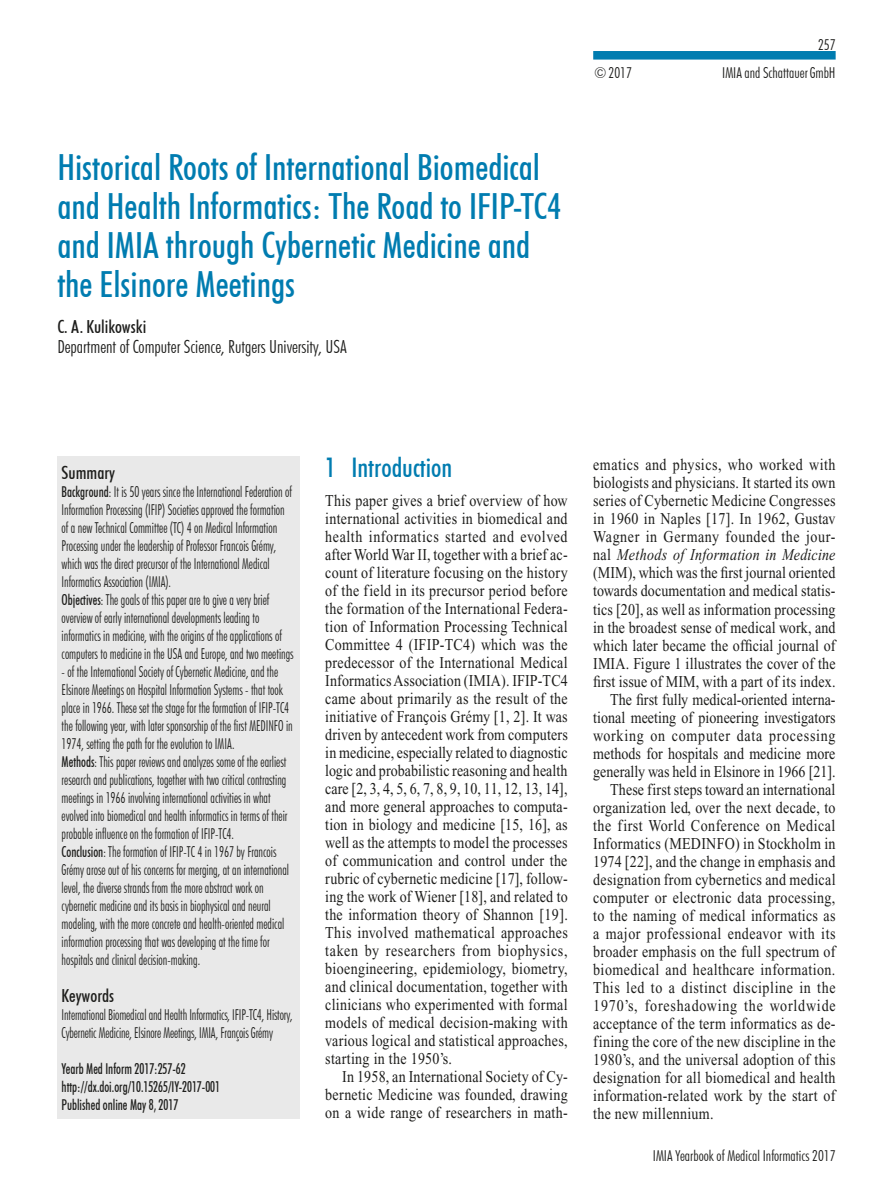
<style>
.page{position:relative;width:893px;height:1191px;background:#fff}
.page>*{position:absolute;margin:0;border:0;box-sizing:border-box;transform-origin:0 0}
.t1{font:500 condensed 36px/39px "Futura BT";color:#007cb0}
.t2{font:500 condensed 27px "Futura BT";color:#007cb0}
.t3{font:300 condensed 18px "Futura BT";color:#1d1d1b}
.t4{font:500 condensed 18px "Futura BT";color:#1d1d1b}
.t5{font:16.5px/18px "Times";letter-spacing:.02em;color:#1d1d1b;text-align:justify;scale:.85 1}
.t6{font:16.5px "Times";letter-spacing:.04em;color:#1d1d1b;scale:.85 1}
.t7{font:16.5px "Times";color:#1d1d1b;scale:.85 1}
.t8{font:italic 16.5px "Times";letter-spacing:.025em;color:#1d1d1b;scale:.85 1}
.t9{font:16.5px "Times";letter-spacing:.06em;color:#1d1d1b;scale:.85 1}
.t10{font:16.5px "Times";letter-spacing:.05em;color:#1d1d1b;scale:.85 1}
.t11{font:300 condensed 15px/18px "Futura BT";color:#1d1d1b;scale:.85 1}
.t12{font:500 condensed 15px/18px "Futura BT";color:#1d1d1b;scale:.85 1}
.t13{font:300 condensed 15px "Futura BT";color:#1d1d1b}
.s1{font-weight:500}
.s2{font-family:"Times New Roman"}
.s3{font-style:normal}
</style>
<div class="page">
<div style="left:593px;top:51px;width:243px;height:9px;background:#007cb0"></div>
<div style="left:57px;top:456px;width:243px;height:662px;background:#e9e9e9"></div>
<h1 class="t1" style="left:57px;top:148px;width:505px">Historical Roots of International Biomedical and Health Informatics: The Road to IFIP-TC4 and IMIA through Cybernetic Medicine and the Elsinore Meetings</h1>
<p class="t4" style="left:57px;top:316px;width:90px">C. A. Kulikowski</p>
<p class="t3" style="left:57px;top:335px;width:291px">Department of Computer Science, Rutgers University, USA</p>
<p class="t13" style="left:818px;top:35px;width:19px">257</p>
<p class="t13" style="left:594px;top:63px;width:39px">©2017</p>
<p class="t13" style="left:722px;top:63px;width:115px">IMIA and SchattauerGmbH</p>
<p class="t4" style="left:62px;top:461px;width:55px">Summary</p>
<p class="t11" style="left:62px;top:482px;width:274px"><span class="s1">Background</span>: It is 50 years since the International Federation of Information Processing (IFIP) Societies approved the formation of a new Technical Committee (TC) 4 on Medical Information Processing under the leadership of Professor Francois Grémy, which was the direct precursor of the International Medical Informatics Association (IMIA).<br><span class="s1">Objectives</span>: The goals of this paper are to give a very brief overview of early international developments leading to informatics in medicine, with the origins of the applications of computers to medicine in the USA and Europe, and two meetings</p>
<p class="t11" style="left:62px;top:662px;width:273px">- of the International Society of Cybernetic Medicine, and the Elsinore Meetings on Hospital Information Systems - that took place in 1966. These set the stage for the formation of IFIP-TC4 the following year, with later sponsorship of the first MEDINFO in 1974, setting the path for the evolution to IMIA.<br><span class="s1">Methods</span>: This paper reviews and analyzes some of the earliest research and publications, together with two critical contrasting meetings in 1966 involving international activities in what evolved into biomedical and health informatics in terms of their probable influence on the formation of IFIP-TC4.<br><span class="s1">Conclusion</span>: The formation of IFIP-TC 4 in 1967 by Francois Grémy arose out of his concerns for merging, at an international level, the diverse strands from the more abstract work on cybernetic medicine and its basis in biophysical and neural modeling, with the more concrete and health-oriented medical information processing that was developing at the time for hospitals and clinical decision-making.</p>
<p class="t4" style="left:62px;top:985px;width:54px">Keywords</p>
<p class="t11" style="left:62px;top:1006px;width:273px">International Biomedical and Health Informatics, IFIP-TC4, History,<br>Cybernetic Medicine, Elsinore Meetings, IMIA, François Grémy</p>
<p class="t12" style="left:62px;top:1060px;width:188px">Yearb Med Inform 2017:257-62 http://dx.doi.org/10.15265/IY-2017-001<br>Published online May 8, 2017</p>
<h2 class="t2" style="left:325px;top:451px;width:129px">1 Introduction</h2>
<p class="t5" style="left:325px;top:491px;width:287px">This paper gives a brief overview of how international activities in biomedical and health informatics started and evolved after World War II, together with a brief ac&shy;count of literature focusing on the history of the field in its precursor period before the formation of the International Federa&shy;tion of Information Processing Technical Committee 4 (IFIP-TC4) which was the predecessor of the International Medical Informatics Association (IMIA). IFIP-TC4 came about primarily as the result of the initiative of Fran<span class="s2">ҫ</span>ois Grémy [1, 2]. It was driven by antecedent work from computers in medicine, especially related to diagnostic logic and probabilistic reasoning and health care [2, 3, 4, 5, 6, 7, 8, 9, 10, 11, 12, 13, 14], and more general approaches to computa&shy;tion in biology and medicine [15, 16], as well as the attempts to model the processes of communication and control under the rubric of cybernetic medicine [17], follow&shy;ing the work of Wiener [18], and related to the information theory of Shannon [19].<br>This involved mathematical approaches taken by researchers from biophysics, bioengineering, epidemiology, biometry, and clinical documentation, together with clinicians who experimented with formal models of medical decision-making with various logical and statistical approaches, starting in the 1950’s.</p>
<p class="t5" style="left:325px;top:1067px;width:287px;text-indent:17px">In 1958, an International Society of Cy&shy;bernetic Medicine was founded, drawing on a wide range of researchers in math-</p>
<p class="t5" style="left:593px;top:456px;width:287px">ematics and physics, who worked with</p>
<p class="t5" style="left:593px;top:474px;width:287px">biologists and physicians. It started its own</p>
<p class="t5" style="left:593px;top:492px;width:287px">series of Cybernetic Medicine Congresses</p>
<p class="t5" style="left:593px;top:510px;width:287px">in 1960 in Naples [17]. In 1962, Gustav</p>
<p class="t6" style="left:593px;top:528px;width:287px">Wagner in Germany founded the jour-</p>
<p class="t8" style="left:593px;top:546px;width:287px"><span class="s3">nal</span> Methods of Information in Medicine</p>
<p class="t5" style="left:593px;top:564px;width:286px">(MIM), which was the first journal oriented</p>
<p class="t5" style="left:593px;top:582px;width:287px">towards documentation and medical statis-</p>
<p class="t5" style="left:593px;top:600px;width:287px">tics [20], as well as information processing</p>
<p class="t5" style="left:593px;top:618px;width:287px">in the broadest sense of medical work, and</p>
<p class="t5" style="left:593px;top:636px;width:287px">which later became the official journal of</p>
<p class="t5" style="left:593px;top:654px;width:287px">IMIA. Figure 1 illustrates the cover of the</p>
<p class="t5" style="left:593px;top:672px;width:287px">first issue of MIM, with a part of its index.</p>
<p class="t7" style="left:610px;top:690px;width:267px">The first fully medical-oriented interna-</p>
<p class="t5" style="left:593px;top:708px;width:287px">tional meeting of pioneering investigators</p>
<p class="t10" style="left:593px;top:726px;width:287px">working on computer data processing</p>
<p class="t5" style="left:593px;top:744px;width:286px">methods for hospitals and medicine more</p>
<p class="t7" style="left:593px;top:762px;width:287px">generally was held in Elsinore in 1966 [21].</p>
<p class="t5" style="left:610px;top:780px;width:266px">These first steps toward an international</p>
<p class="t5" style="left:593px;top:798px;width:287px">organization led, over the next decade, to</p>
<p class="t5" style="left:593px;top:816px;width:286px">the first World Conference on Medical</p>
<p class="t5" style="left:593px;top:834px;width:287px">Informatics (MEDINFO) in Stockholm in</p>
<p class="t5" style="left:593px;top:852px;width:287px">1974 [22], and the change in emphasis and</p>
<p class="t5" style="left:593px;top:870px;width:287px">designation from cybernetics and medical</p>
<p class="t5" style="left:593px;top:888px;width:286px">computer or electronic data processing,</p>
<p class="t5" style="left:593px;top:906px;width:287px">to the naming of medical informatics as</p>
<p class="t6" style="left:593px;top:924px;width:287px">a major professional endeavor with its</p>
<p class="t5" style="left:593px;top:942px;width:287px">broader emphasis on the full spectrum of</p>
<p class="t5" style="left:593px;top:960px;width:287px">biomedical and healthcare information.</p>
<p class="t6" style="left:593px;top:978px;width:287px">This led to a distinct discipline in the</p>
<p class="t9" style="left:593px;top:996px;width:287px">1970’s, foreshadowing the worldwide</p>
<p class="t5" style="left:593px;top:1014px;width:287px">acceptance of the term informatics as de-</p>
<p class="t5" style="left:593px;top:1032px;width:287px">fining the core of the new discipline in the</p>
<p class="t5" style="left:593px;top:1050px;width:287px">1980’s, and the universal adoption of this</p>
<p class="t5" style="left:593px;top:1068px;width:287px">designation for all biomedical and health</p>
<p class="t5" style="left:593px;top:1086px;width:287px">information-related work by the start of</p>
<p class="t5" style="left:593px;top:1104px;width:143px">the new millennium.</p>
<p class="t13" style="left:653px;top:1146px;width:184px">IMIA Yearbook of Medical Informatics 2017</p>
</div>
